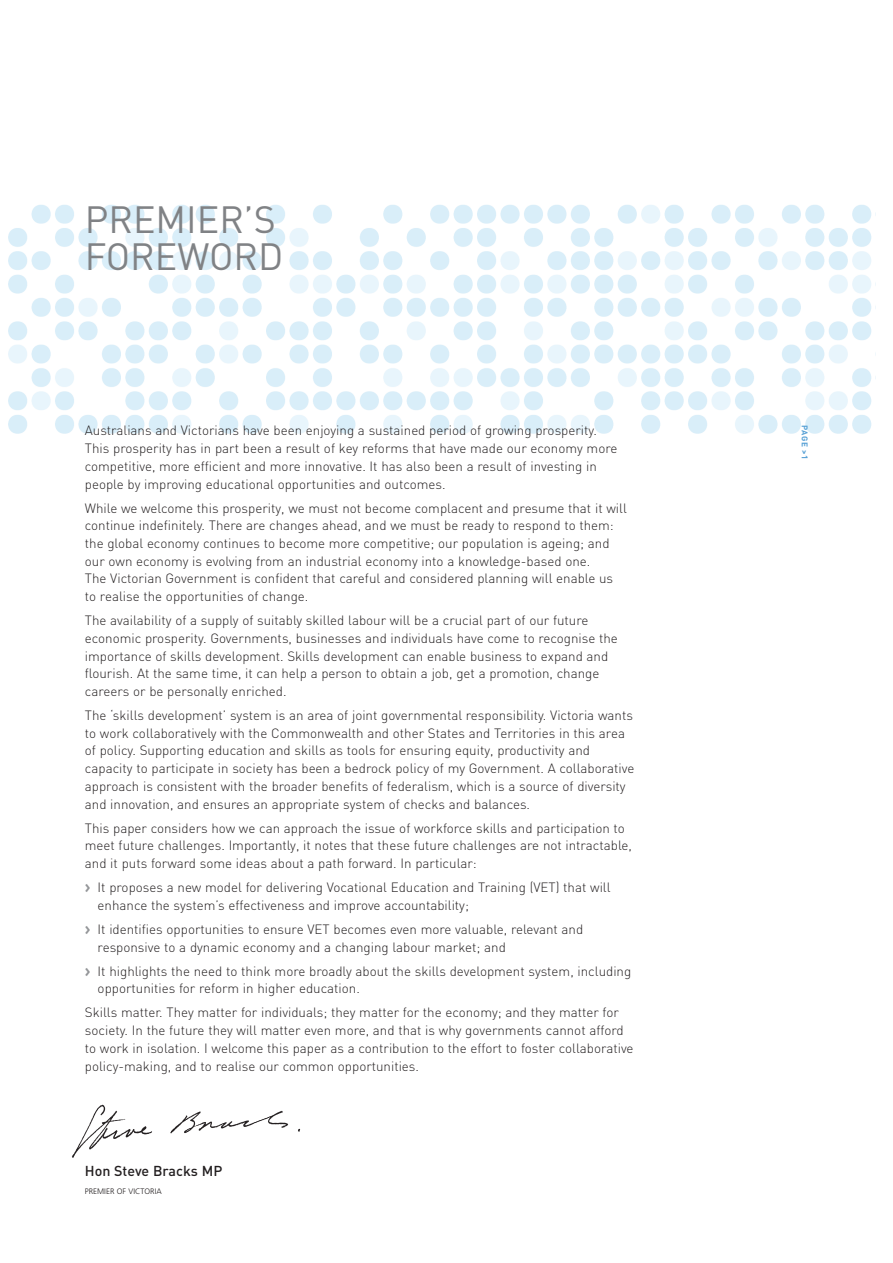
<style>
.page{position:relative;width:893px;height:1263px;background:#fff}
.page>*{position:absolute;margin:0;border:0;box-sizing:border-box;transform-origin:0 0}
.t1{font:37.5px/37.5px "DIN";color:#808285}
.t2{font:500 14.25px "DIN";color:#231f20}
.t3{font:300 13.35px/17.7px "DIN";color:#231f20}
.t4{font:700 8.25px "DIN";color:#56a0d5}
.t5{font:300 7.95px "Frutiger";color:#231f20}
.s1{font-family:"Meta";font-weight:700;color:#939598}
</style>
<div class="page">
<img style="left:8px;top:205px;width:864px;height:229px">
<img style="left:72px;top:1104px;width:229px;height:54px">
<h1 class="t1" style="left:85px;top:205px;width:200px">PREMIER’S<br>FOREWORD</h1>
<p class="t3" style="left:85px;top:423px;width:534px">Australians and Victorians have been enjoying a sustained period of growing prosperity.<br>This prosperity has in part been a result of key reforms that have made our economy more competitive, more efficient and more innovative. It has also been a result of investing in people by improving educational opportunities and outcomes.</p>
<p class="t3" style="left:85px;top:501px;width:543px">While we welcome this prosperity, we must not become complacent and presume that it will continue indefinitely. There are changes ahead, and we must be ready to respond to them: the global economy continues to become more competitive; our population is ageing; and our own economy is evolving from an industrial economy into a knowledge-based one.<br>The Victorian Government is confident that careful and considered planning will enable us to realise the opportunities of change.</p>
<p class="t3" style="left:85px;top:613px;width:534px">The availability of a supply of suitably skilled labour will be a crucial part of our future economic prosperity. Governments, businesses and individuals have come to recognise the importance of skills development. Skills development can enable business to expand and flourish. At the same time, it can help a person to obtain a job, get a promotion, change careers or be personally enriched.</p>
<p class="t3" style="left:85px;top:708px;width:551px">The ‘skills development’ system is an area of joint governmental responsibility. Victoria wants to work collaboratively with the Commonwealth and other States and Territories in this area of policy. Supporting education and skills as tools for ensuring equity, productivity and capacity to participate in society has been a bedrock policy of my Government. A collaborative approach is consistent with the broader benefits of federalism, which is a source of diversity and innovation, and ensures an appropriate system of checks and balances.</p>
<p class="t3" style="left:85px;top:821px;width:548px">This paper considers how we can approach the issue of workforce skills and participation to meet future challenges. Importantly, it notes that these future challenges are not intractable, and it puts forward some ideas about a path forward. In particular:</p>
<p class="t3" style="left:98px;top:880px;width:514px;text-indent:-13px"><span class="s1">&gt;</span> It proposes a new model for delivering Vocational Education and Training (VET) that will enhance the system’s effectiveness and improve accountability;</p>
<p class="t3" style="left:98px;top:922px;width:487px;text-indent:-13px"><span class="s1">&gt;</span> It identifies opportunities to ensure VET becomes even more valuable, relevant and responsive to a dynamic economy and a changing labour market; and</p>
<p class="t3" style="left:98px;top:964px;width:535px;text-indent:-13px"><span class="s1">&gt;</span> It highlights the need to think more broadly about the skills development system, including opportunities for reform in higher education.</p>
<p class="t3" style="left:85px;top:1005px;width:550px">Skills matter. They matter for individuals; they matter for the economy; and they matter for society. In the future they will matter even more, and that is why governments cannot afford to work in isolation. I welcome this paper as a contribution to the effort to foster collaborative policy-making, and to realise our common opportunities.</p>
<p class="t2" style="left:85px;top:1166px;width:139px">Hon Steve Bracks MP</p>
<p class="t5" style="left:85px;top:1188px;width:78px">PREMIER OF VICTORIA</p>
<p class="t4" style="left:807px;top:425px;width:35px;rotate:90deg">PAGE &gt;1</p>
</div>
